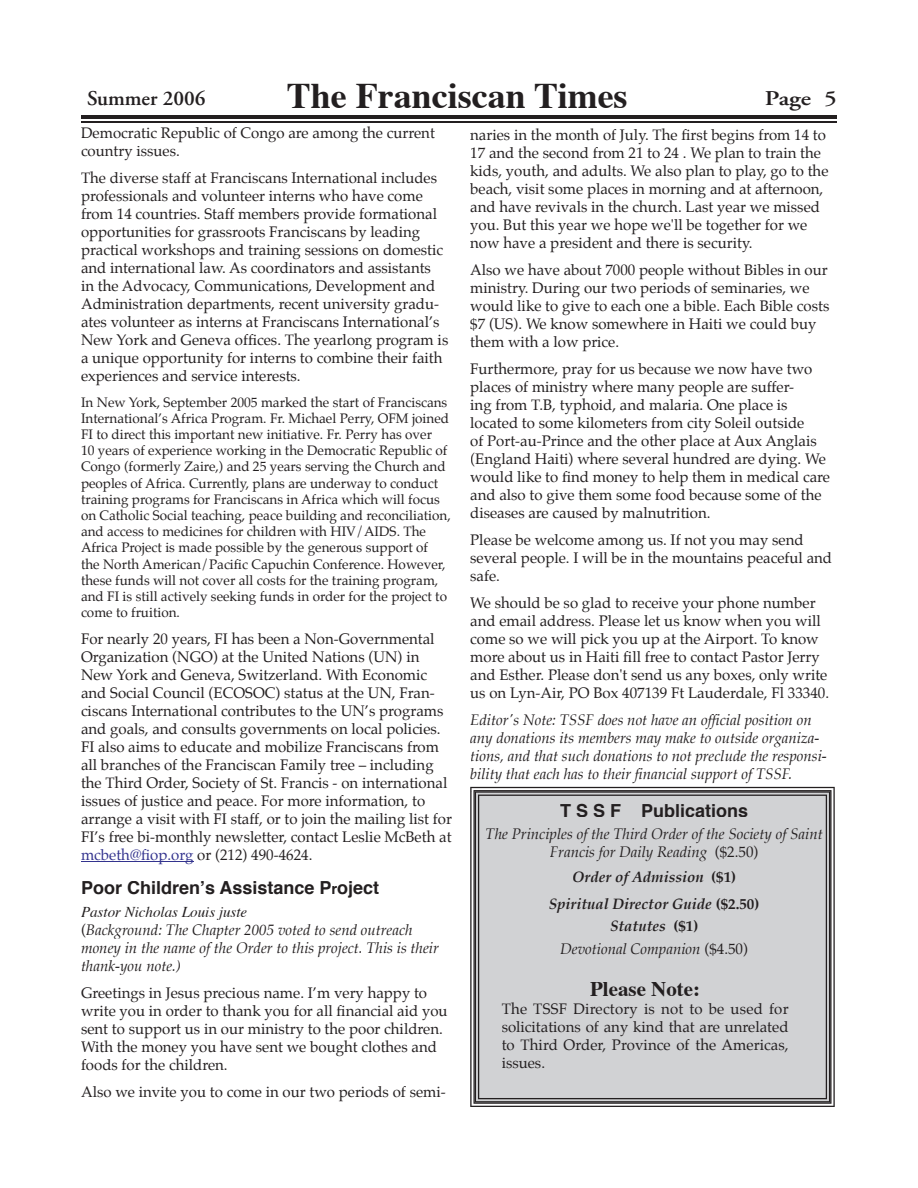
<style>
.page{position:relative;width:918px;height:1188px;background:#fff}
.page>*{position:absolute;margin:0;border:0;box-sizing:border-box;transform-origin:0 0}
.t1{font:700 36px "Times";color:#231f20}
.t2{font:700 21px "Times";color:#231f20}
.t3{font:600 21px "Adobe Garamond";color:#231f20}
.t4{font:600 21px "Adobe Garamond";color:#231f20;scale:1.2 1}
.t5{font:700 18px "Helvetica";color:#231f20}
.t6{font:15px/18px "Palatino";color:#231f20}
.t7{font:italic 15px/18px "Palatino";color:#231f20}
.t8{font:italic 700 15px/27px "Palatino";color:#231f20;text-align:center}
.t9{font:italic 15px "Times";color:#231f20}
.t10{font:13.5px/16.2px "Palatino";color:#231f20}
.s1{color:#33338e}
.s2{font-size:15px}
.s3{font-style:normal}
.s4{font-weight:700}
.s5{font-weight:700;font-style:normal}
</style>
<div class="page">
<hr style="left:81px;top:115px;width:756px;height:4px;background:#231f20">
<hr style="left:81px;top:121px;width:756px;height:1px;background:#231f20">
<hr style="left:81px;top:861px;width:112px;height:1px;background:#33338e">
<svg style="left:470px;top:787px;width:365px;height:320px"></svg>
<svg style="left:475px;top:791px;width:355px;height:312px;background:#868587"></svg>
<div style="left:478px;top:795px;width:349px;height:304px;background:#d1d2d4"></div>
<div style="left:560px;top:803px;width:188px;height:14px;background:#d1d2d4"></div>
<div style="left:486px;top:828px;width:337px;height:15px;background:#d1d2d4"></div>
<div style="left:550px;top:846px;width:157px;height:15px;background:#d1d2d4"></div>
<div style="left:707px;top:846px;width:51px;height:14px;background:#d1d2d4"></div>
<div style="left:573px;top:871px;width:130px;height:15px;background:#d1d2d4"></div>
<div style="left:704px;top:871px;width:31px;height:12px;background:#d1d2d4"></div>
<div style="left:550px;top:898px;width:162px;height:15px;background:#d1d2d4"></div>
<div style="left:712px;top:898px;width:47px;height:12px;background:#d1d2d4"></div>
<div style="left:611px;top:921px;width:54px;height:11px;background:#d1d2d4"></div>
<div style="left:666px;top:920px;width:31px;height:13px;background:#d1d2d4"></div>
<div style="left:561px;top:943px;width:139px;height:15px;background:#d1d2d4"></div>
<div style="left:701px;top:942px;width:46px;height:14px;background:#d1d2d4"></div>
<div style="left:590px;top:982px;width:108px;height:15px;background:#d1d2d4"></div>
<div style="left:502px;top:1003px;width:287px;height:15px;background:#d1d2d4"></div>
<div style="left:502px;top:1021px;width:287px;height:15px;background:#d1d2d4"></div>
<div style="left:502px;top:1039px;width:287px;height:13px;background:#d1d2d4"></div>
<div style="left:502px;top:1058px;width:42px;height:10px;background:#d1d2d4"></div>
<h2 class="t3" style="left:87px;top:87px;width:120px">Summer 2006</h2>
<h1 class="t1" style="left:287px;top:61px;width:342px">The Franciscan Times</h1>
<h2 class="t4" style="left:765px;top:87px;width:62px">Page 5</h2>
<p class="t6" style="left:81px;top:125px;width:355px">Democratic Republic of Congo are among the current country issues.</p>
<p class="t6" style="left:81px;top:170px;width:369px">The diverse staff at Franciscans International includes professionals and volunteer interns who have come from 14 countries. Staff members provide formational opportunities for grassroots Franciscans by leading practical workshops and training sessions on domestic and international law. As coordinators and assistants<br>in the Advocacy, Communications, Development and Administration departments, recent university gradu&shy;ates volunteer as interns at Franciscans International’s New York and Geneva offices. The yearlong program is a unique opportunity for interns to combine their faith experiences and service interests.</p>
<p class="t10" style="left:81px;top:395px;width:371px">In New York, September 2005 marked the start of Franciscans International’s Africa Program. Fr. Michael Perry, OFM joined FI to direct this important new initiative. Fr. Perry has over<br>10 years of experience working in the Democratic Republic of Congo (formerly Zaire,) and 25 years serving the Church and peoples of Africa. Currently, plans are underway to conduct training programs for Franciscans in Africa which will focus on Catholic Social teaching, peace building and reconciliation, and access to medicines for children with HIV/AIDS. The Africa Project is made possible by the generous support of<br>the North American/Pacific Capuchin Conference. However, these funds will not cover all costs for the training program, and FI is still actively seeking funds in order for the project to come to fruition.</p>
<p class="t6" style="left:81px;top:631px;width:372px">For nearly 20 years, FI has been a Non-Governmental Organization (NGO) at the United Nations (UN) in New York and Geneva, Switzerland. With Economic and Social Council (ECOSOC) status at the UN, Fran&shy;ciscans International contributes to the UN’s programs and goals, and consults governments on local policies.<br>FI also aims to educate and mobilize Franciscans from all branches of the Franciscan Family tree – including the Third Order, Society of St. Francis - on international issues of justice and peace. For more information, to arrange a visit with FI staff, or to join the mailing list for FI’s free bi-monthly newsletter, contact Leslie McBeth at <span class="s1">mcbeth@fiop.org</span> or (212) 490-4624.</p>
<p class="t5" style="left:81px;top:872px;width:300px">Poor Children’s Assistance P<span class="s2">r</span>oject</p>
<p class="t9" style="left:81px;top:898px;width:168px">Pastor Nicholas Louis juste</p>
<p class="t7" style="left:81px;top:922px;width:359px"><span class="s3">(</span>Background: The Chapter 2005 voted to send outreach money in the name of the Order to this project. This is their thank-you note.)</p>
<p class="t6" style="left:81px;top:985px;width:368px">Greetings in Jesus precious name. I’m very happy to write you in order to thank you for all financial aid you sent to support us in our ministry to the poor children.<br>With the money you have sent we bought clothes and foods for the children.</p>
<p class="t6" style="left:81px;top:1084px;width:366px">Also we invite you to come in our two periods of semi-</p>
<p class="t6" style="left:470px;top:127px;width:360px">naries in the month of July. The first begins from 14 to 17 and the second from 21 to 24 . We plan to train the kids, youth, and adults. We also plan to play, go to the beach, visit some places in morning and at afternoon, and have revivals in the church. Last year we missed you. But this year we hope we'll be together for we now have a president and there is security.</p>
<p class="t6" style="left:470px;top:262px;width:361px">Also we have about 7000 people without Bibles in our ministry. During our two periods of seminaries, we would like to give to each one a bible. Each Bible costs $7 (US). We know somewhere in Haiti we could buy them with a low price.</p>
<p class="t6" style="left:470px;top:361px;width:361px">Furthermore, pray for us because we now have two places of ministry where many people are suffer-<br>ing from T.B, typhoid, and malaria. One place is located to some kilometers from city Soleil outside<br>of Port-au-Prince and the other place at Aux Anglais (England Haiti) where several hundred are dying. We would like to find money to help them in medical care and also to give them some food because some of the diseases are caused by malnutrition.</p>
<p class="t6" style="left:470px;top:532px;width:363px">Please be welcome among us. If not you may send several people. I will be in the mountains peaceful and safe.</p>
<p class="t6" style="left:470px;top:595px;width:360px">We should be so glad to receive your phone number and email address. Please let us know when you will come so we will pick you up at the Airport. To know more about us in Haiti fill free to contact Pastor Jerry and Esther. Please don't send us any boxes, only write us on Lyn-Air, PO Box 407139 Ft Lauderdale, Fl 33340.</p>
<p class="t7" style="left:470px;top:713px;width:358px">Editor's Note: TSSF does not have an official position on any donations its members may make to outside organiza&shy;tions, and that such donations to not preclude the responsi&shy;bility that each has to their financial support of TSSF.</p>
<p class="t5" style="left:560px;top:794px;width:190px">T S S F Publications</p>
<p class="t7" style="left:486px;top:827px;width:339px;text-align:center">The Principles of the Third Order of the Society of Saint<br>Francis for Daily Reading <span class="s3">($2.50)</span></p>
<p class="t8" style="left:549px;top:865px;width:212px">Order of Admission <span class="s3">($1)<br></span>Spiritual Director Guide <span class="s3">($2.50)</span></p>
<p class="t7" style="left:560px;top:916px;width:189px;line-height:22.6px;text-align:center"><span class="s4">Statutes</span> <span class="s5">($1)<br></span>Devotional Companion <span class="s3">($4.50)</span></p>
<h2 class="t2" style="left:590px;top:969px;width:112px">Please Note:</h2>
<p class="t6" style="left:502px;top:1001px;width:288px;text-align:justify">The TSSF Directory is not to be used for solicitations of any kind that are unrelated to Third Order, Province of the Americas, issues.</p>
</div>
